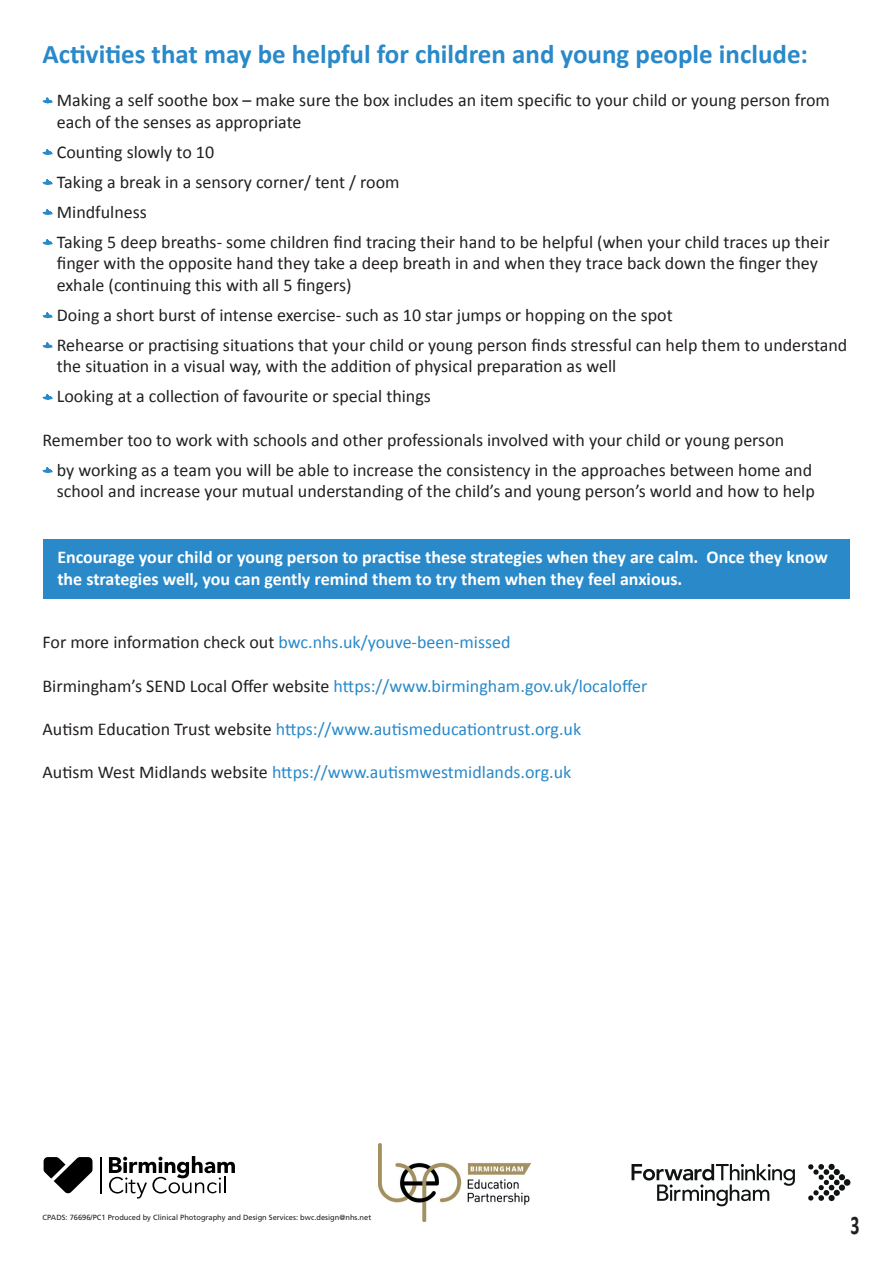
<style>
.page{position:relative;width:893px;height:1263px;background:#fff}
.page>*{position:absolute;margin:0;border:0;box-sizing:border-box;transform-origin:0 0}
.t1{font:700 27px "Calibri";color:#2989c9}
.t2{font:700 27px "Calibri";color:#231f20;scale:.67 1}
.t3{font:18px/21.6px "Calibri";color:#231f20}
.t4{font:18px "Calibri";color:#2989c9}
.t5{font:700 18px/21.6px "Calibri";color:#fff}
.t6{font:7.5px "Frutiger LT Std";color:#231f20}
.s1{color:#231f20}
</style>
<div class="page">
<svg style="left:42px;top:97px;width:11px;height:7px"></svg>
<svg style="left:42px;top:149px;width:11px;height:6px"></svg>
<svg style="left:42px;top:179px;width:11px;height:6px"></svg>
<svg style="left:42px;top:209px;width:11px;height:6px"></svg>
<svg style="left:42px;top:239px;width:11px;height:6px"></svg>
<svg style="left:42px;top:312px;width:11px;height:7px"></svg>
<svg style="left:42px;top:342px;width:11px;height:7px"></svg>
<svg style="left:42px;top:393px;width:11px;height:7px"></svg>
<svg style="left:42px;top:467px;width:11px;height:6px"></svg>
<div style="left:43px;top:539px;width:807px;height:60px;background:#2989c9"></div>
<svg style="left:631px;top:1164px;width:164px;height:42px"></svg>
<svg style="left:808px;top:1164px;width:42px;height:37px"></svg>
<svg style="left:109px;top:1156px;width:126px;height:42px"></svg>
<hr style="left:100px;top:1157px;width:1px;height:36px;background:#000">
<svg style="left:44px;top:1157px;width:49px;height:36px"></svg>
<img style="left:379px;top:1144px;width:151px;height:77px">
<p class="t1" style="left:43px;top:37px;width:767px">Activities that may be helpful for children and young people include:</p>
<p class="t3" style="left:57px;top:89px;width:775px">Making a self soothe box – make sure the box includes an item specific to your child or young person from each of the senses as appropriate</p>
<p class="t3" style="left:57px;top:141px;width:159px">Counting slowly to 10</p>
<p class="t3" style="left:57px;top:171px;width:344px">Taking a break in a sensory corner/ tent / room</p>
<p class="t3" style="left:57px;top:201px;width:91px">Mindfulness</p>
<p class="t3" style="left:57px;top:231px;width:774px">Taking 5 deep breaths- some children find tracing their hand to be helpful (when your child traces up their finger with the opposite hand they take a deep breath in and when they trace back down the finger they exhale (continuing this with all 5 fingers)</p>
<p class="t3" style="left:57px;top:304px;width:617px">Doing a short burst of intense exercise- such as 10 star jumps or hopping on the spot</p>
<p class="t3" style="left:57px;top:334px;width:792px">Rehearse or practising situations that your child or young person finds stressful can help them to understand the situation in a visual way, with the addition of physical preparation as well</p>
<p class="t3" style="left:57px;top:386px;width:376px">Looking at a collection of favourite or special things</p>
<p class="t3" style="left:43px;top:429px;width:743px">Remember too to work with schools and other professionals involved with your child or young person</p>
<p class="t3" style="left:57px;top:459px;width:759px">by working as a team you will be able to increase the consistency in the approaches between home and school and increase your mutual understanding of the child’s and young person’s world and how to help</p>
<p class="t5" style="left:57px;top:546px;width:772px">Encourage your child or young person to practise these strategies when they are calm. Once they know the strategies well, you can gently remind them to try them when they feel anxious.</p>
<p class="t4" style="left:43px;top:631px;width:469px"><span class="s1">For more information check out</span> bwc.nhs.uk/youve-been-missed</p>
<p class="t4" style="left:43px;top:674px;width:606px"><span class="s1">Birmingham’s SEND Local Offer website</span> https://www.birmingham.gov.uk/localoffer</p>
<p class="t4" style="left:43px;top:717px;width:540px"><span class="s1">Autism Education Trust website</span> https://www.autismeducationtrust.org.uk</p>
<p class="t4" style="left:43px;top:761px;width:530px"><span class="s1">Autism West Midlands website</span> https://www.autismwestmidlands.org.uk</p>
<p class="t6" style="left:43px;top:1213px;width:330px">CPADS: 76696/PC1 Produced by Clinical Photography and Design Services: bwc.design@nhs.net</p>
<p class="t2" style="left:850px;top:1208px;width:15px">3</p>
</div>
